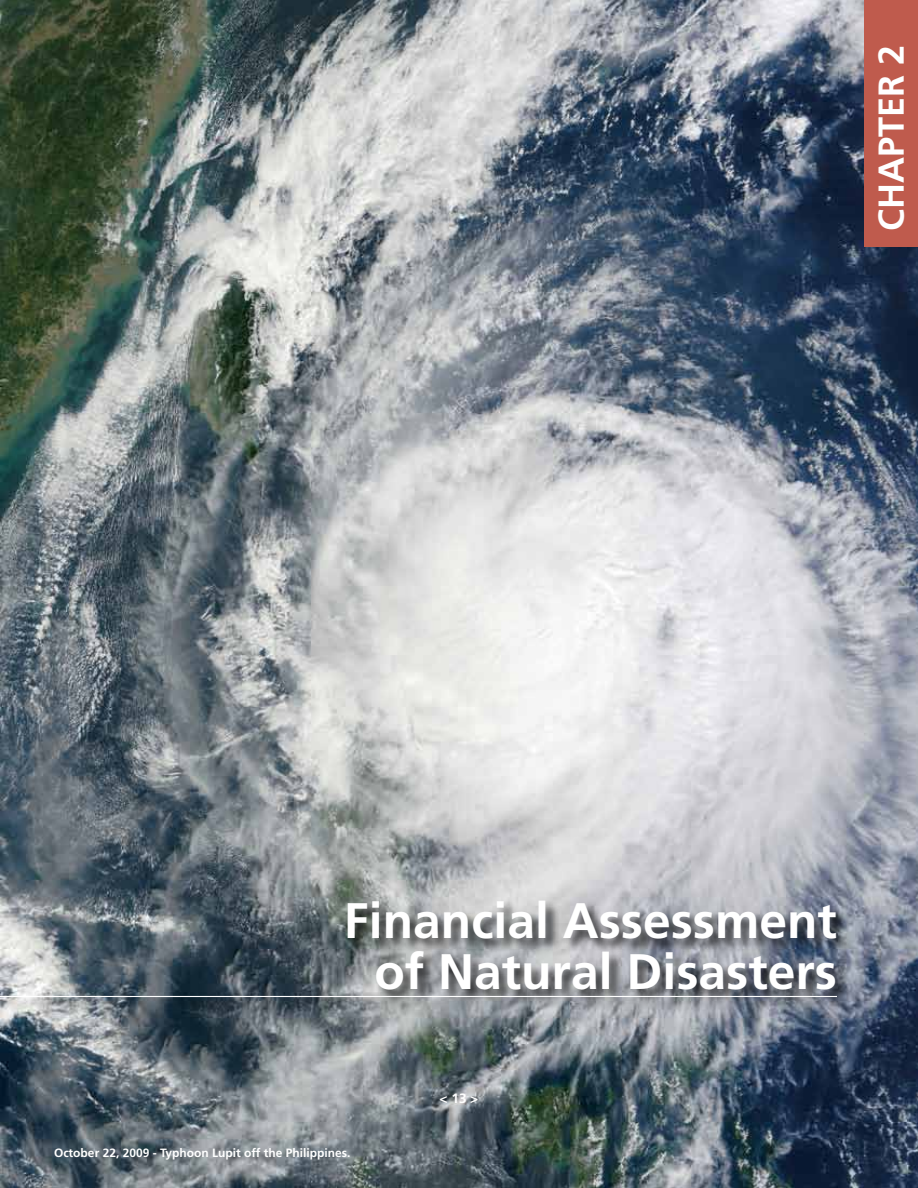
<style>
.page{position:relative;width:918px;height:1188px;background:#fff}
.page>*{position:absolute;margin:0;border:0;box-sizing:border-box;transform-origin:0 0}
.t1{font:700 49.8px/51px "Frutiger";color:#fff;text-align:right}
.t2{font:700 36px "Frutiger";color:#fff}
.t3{font:700 13.5px "Frutiger";color:#fff}
.t4{font:700 12px "Frutiger";color:#fff}
</style>
<div class="page">
<img style="left:0;top:0;width:918px;height:1188px">
<div style="left:864px;top:0;width:54px;height:246px;background:#bf5b4d"></div>
<div style="left:0;top:900px;width:851px;height:112px;background:#000;opacity:.75"></div>
<hr style="left:0;top:996px;width:837px;height:1px;background:#fff">
<h2 class="t2" style="left:870px;top:231px;width:188px;rotate:-90deg">Chapter 2</h2>
<h1 class="t1" style="left:344px;top:895px;width:495px">Financial Assessment of Natural Disasters</h1>
<p class="t4" style="left:54px;top:1146px;width:298px">October 22, 2009 - Typhoon Lupit off the Philippines.</p>
<p class="t3" style="left:440px;top:1091px;width:40px">&lt; 13 &gt;</p>
</div>
